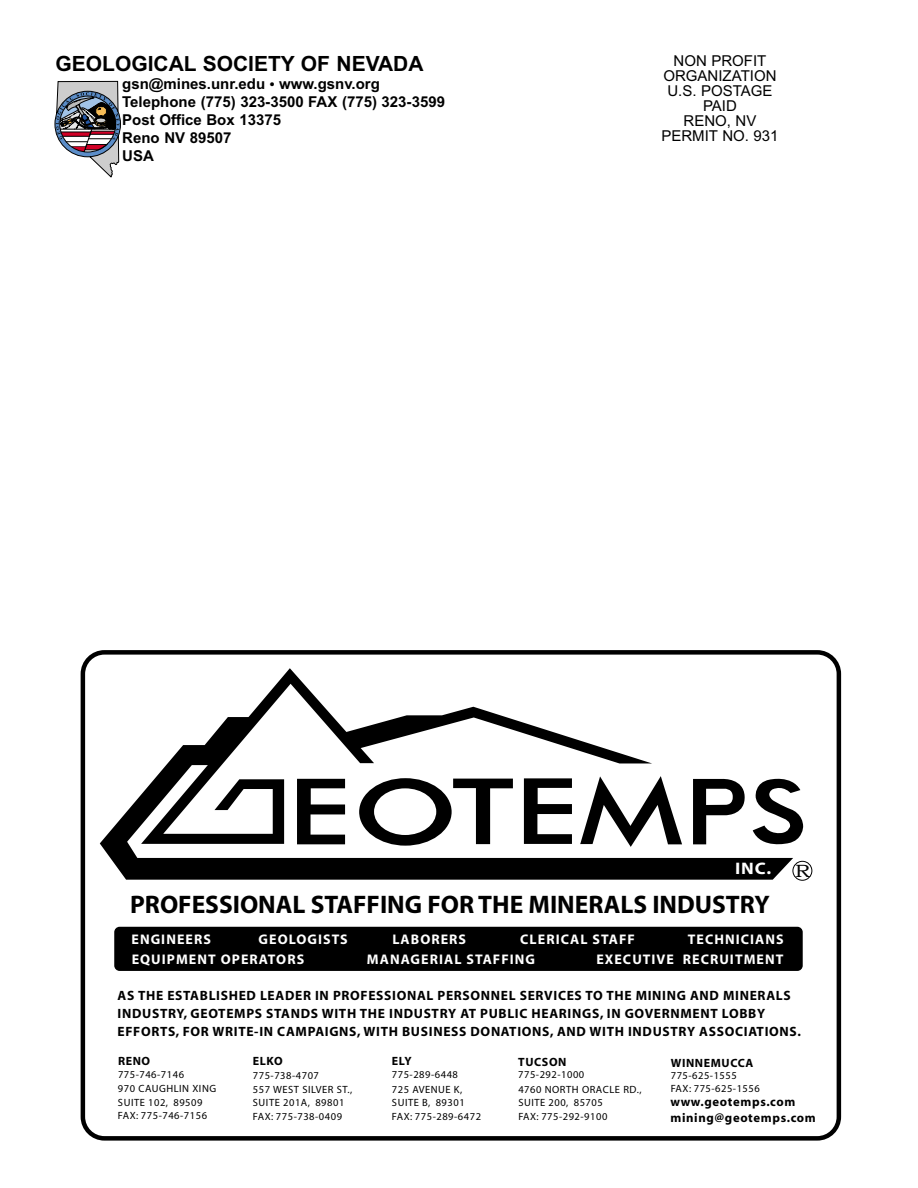
<style>
.page{position:relative;width:918px;height:1188px;background:#fff}
.page>*{position:absolute;margin:0;border:0;box-sizing:border-box;transform-origin:0 0}
.t1{font:700 25.5px "Myriad";color:#000}
.t2{font:700 21px "Arial";color:#000}
.t3{font:17.85px "Bookman Old Style";color:#000;scale:1.16 1}
.t4{font:700 16.8px "Myriad";color:#fff;scale:1.09 1}
.t5{font:700 15px/18px "Arial";color:#000}
.t6{font:15px/15px "Arial";color:#000;text-align:center}
.t7{font:700 13.95px "Myriad";letter-spacing:.075em;color:#fff}
.t8{font:700 13.5px/18px "Myriad";letter-spacing:.05em;color:#000}
.t9{font:700 12.75px/15.6px "Myriad";letter-spacing:.05em;color:#000}
.t10{font:700 12px "Myriad";letter-spacing:.05em;color:#000}
.t11{font:10.5px/13.6px "Myriad";letter-spacing:.05em;color:#000}
.s1{font-size:13.5px}
</style>
<div class="page">
<svg style="left:55px;top:81px;width:66px;height:97px"></svg>
<div style="left:81px;top:650px;width:760px;height:491px;border:4px solid #000;border-radius:22px"></div>
<svg style="left:793px;top:782px;width:10px;height:60px"></svg>
<svg style="left:248px;top:668px;width:258px;height:49px"></svg>
<svg style="left:100px;top:717px;width:693px;height:163px"></svg>
<div style="left:793px;top:861px;width:19px;height:20px;border:1px solid #000;border-radius:50%"></div>
<svg style="left:693px;top:778px;width:52px;height:66px"></svg>
<div style="left:114px;top:927px;width:689px;height:44px;background:#000;border-radius:5px"></div>
<h2 class="t2" style="left:56px;top:56px;width:370px">GEOLOGICAL SOCIETY OF NEVADA</h2>
<h3 class="t5" style="left:122px;top:76px;width:324px">gsn@mines.unr.edu <span class="s1">•</span> www.gsnv.org<br>Telephone (775) 323-3500 FAX (775) 323-3599<br>Post Office Box 13375<br>Reno NV 89507<br>USA</h3>
<h3 class="t6" style="left:661px;top:55px;width:119px">NON PROFIT<br>ORGANIZATION<br>U.S. POSTAGE<br>PAID<br>RENO, NV<br>PERMIT NO. 931</h3>
<h3 class="t4" style="left:735px;top:858px;width:35px">INC.</h3>
<h3 class="t3" style="left:795px;top:860px;width:14px">R</h3>
<h1 class="t1" style="left:130px;top:889px;width:641px">PROFESSIONAL STAFFING FOR THE MINERALS INDUSTRY</h1>
<h3 class="t7" style="left:132px;top:931px;width:81px">ENGINEERS</h3>
<h3 class="t7" style="left:259px;top:931px;width:91px">GEOLOGISTS</h3>
<h3 class="t7" style="left:392px;top:931px;width:75px">LABORERS</h3>
<h3 class="t7" style="left:520px;top:931px;width:116px">CLERICAL STAFF</h3>
<h3 class="t7" style="left:688px;top:931px;width:97px">TECHNICIANS</h3>
<h3 class="t7" style="left:132px;top:951px;width:174px">EQUIPMENT OPERATORS</h3>
<h3 class="t7" style="left:367px;top:951px;width:170px">MANAGERIAL STAFFING</h3>
<h3 class="t7" style="left:596px;top:951px;width:189px">EXECUTIVE RECRUITMENT</h3>
<p class="t8" style="left:118px;top:986px;width:685px">AS THE ESTABLISHED LEADER IN PROFESSIONAL PERSONNEL SERVICES TO THE MINING AND MINERALS<br>INDUSTRY, GEOTEMPS STANDS WITH THE INDUSTRY AT PUBLIC HEARINGS, IN GOVERNMENT LOBBY<br>EFFORTS, FOR WRITE-IN CAMPAIGNS, WITH BUSINESS DONATIONS, AND WITH INDUSTRY ASSOCIATIONS.</p>
<p class="t10" style="left:118px;top:1054px;width:34px">RENO</p>
<p class="t11" style="left:118px;top:1069px;width:68px">775-746-7146</p>
<p class="t10" style="left:392px;top:1054px;width:21px">ELY</p>
<p class="t11" style="left:392px;top:1069px;width:91px">775-289-6448<br>725 AVENUE K,<br>SUITE B, 89301<br>FAX: 775-289-6472</p>
<p class="t10" style="left:253px;top:1054px;width:31px">ELKO</p>
<p class="t11" style="left:253px;top:1069px;width:101px">775-738-4707<br>557 WEST SILVER ST.,<br>SUITE 201A, 89801<br>FAX: 775-738-0409</p>
<p class="t10" style="left:518px;top:1055px;width:50px">TUCSON</p>
<p class="t11" style="left:518px;top:1069px;width:68px">775-292-1000</p>
<p class="t11" style="left:118px;top:1083px;width:100px">970 CAUGHLIN XING<br>SUITE 102, 89509<br>FAX: 775-746-7156</p>
<p class="t11" style="left:518px;top:1083px;width:125px">4760 NORTH ORACLE RD.,<br>SUITE 200, 85705<br>FAX: 775-292-9100</p>
<p class="t10" style="left:671px;top:1055px;width:84px">WINNEMUCCA</p>
<p class="t11" style="left:671px;top:1069px;width:91px">775-625-1555<br>FAX: 775-625-1556</p>
<p class="t9" style="left:670px;top:1094px;width:147px">www.geotemps.com mining@geotemps.com</p>
</div>
